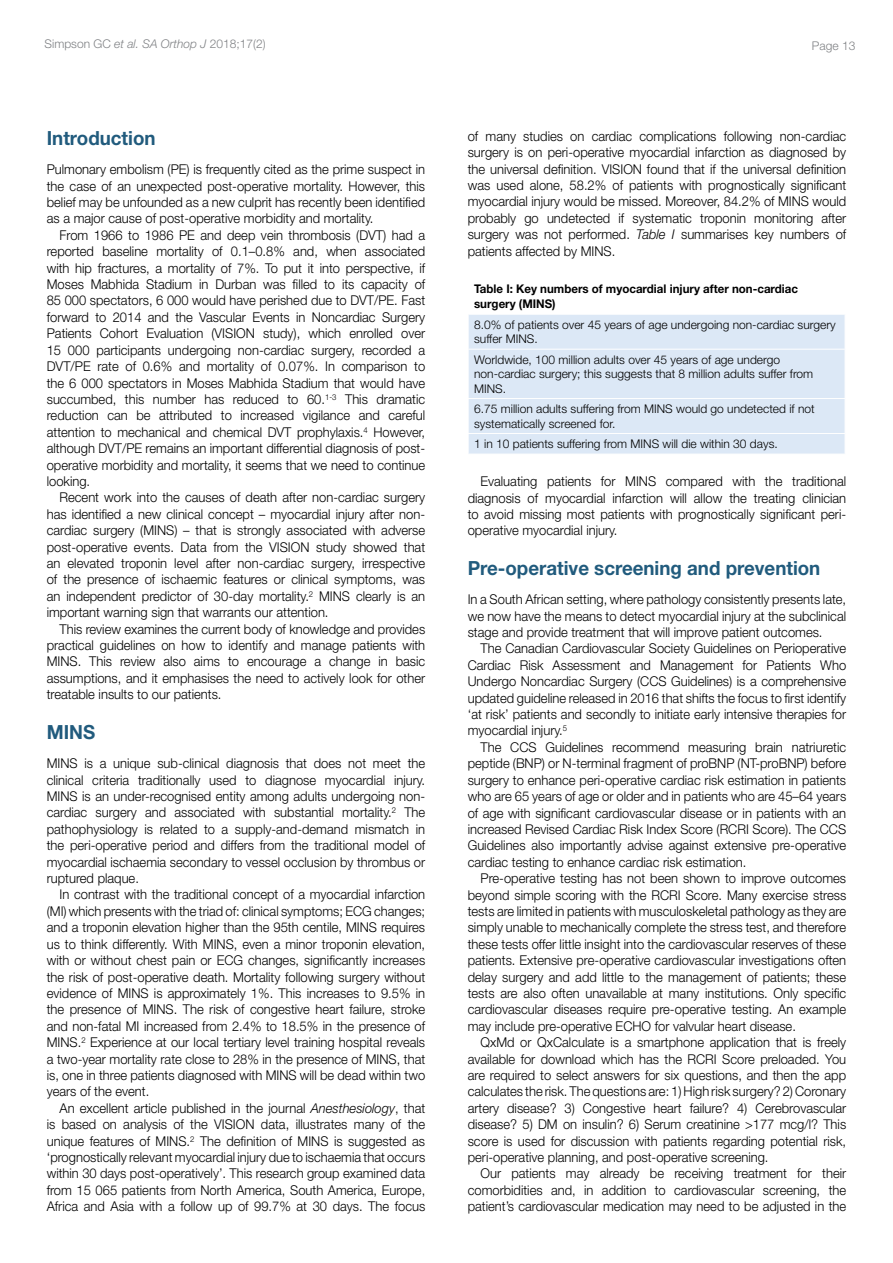
<style>
.page{position:relative;width:893px;height:1263px;background:#fff}
.page>*{position:absolute;margin:0;border:0;box-sizing:border-box;transform-origin:0 0}
.t1{font:700 19.5px "Helvetica Neue LT Std";color:#215b7d;scale:.96 1}
.t2{font:300 13.5px/16.4px "Helvetica Neue LT Std";color:#000;text-align:justify;scale:.96 1}
.t3{font:300 12px/14.4px "Helvetica Neue LT Std";color:#000}
.t4{font:700 12px/15px "Helvetica Neue LT Std";color:#000;scale:.96 1}
.t5{font:300 12px "Helvetica Neue LT Std";color:#808285}
.s1{font-style:italic}
</style>
<div class="page">
<div style="left:469px;top:315px;width:376px;height:139px;background:#dce8f6"></div>
<hr style="left:468px;top:349px;width:377px;height:1px;background:#fff">
<hr style="left:468px;top:398px;width:377px;height:1px;background:#fff">
<hr style="left:468px;top:433px;width:377px;height:1px;background:#fff">
<svg style="left:468px;top:434px;width:1px;height:20px"></svg>
<p class="t5" style="left:45px;top:37px;width:222px">Simpson GC <span class="s1">et al. SA Orthop J</span> 2018;17(2)</p>
<p class="t5" style="left:812px;top:38px;width:45px">Page 13</p>
<h1 class="t1" style="left:47px;top:126px;width:115px">Introduction</h1>
<p class="t2" style="left:47px;top:161px;width:396px">Pulmonary embolism (PE) is frequently cited as the prime suspect in the case of an unexpected post-operative mortality. However, this belief may be unfounded as a new culprit has recently been identified as a major cause of post-operative morbidity and mortality.</p>
<p class="t2" style="left:47px;top:227px;width:396px;text-indent:13px">From 1966 to 1986 PE and deep vein thrombosis (DVT) had a reported baseline mortality of 0.1–0.8% and, when associated with hip fractures, a mortality of 7%. To put it into perspective, if Moses Mabhida Stadium in Durban was filled to its capacity of 85 000 spectators, 6 000 would have perished due to DVT/PE. Fast forward to 2014 and the Vascular Events in Noncardiac Surgery Patients Cohort Evaluation (VISION study), which enrolled over 15 000 participants undergoing non-cardiac surgery, recorded a DVT/PE rate of 0.6% and mortality of 0.07%. In comparison to the 6 000 spectators in Moses Mabhida Stadium that would have succumbed, this number has reduced to 60.<sup>1-3</sup> This dramatic reduction can be attributed to increased vigilance and careful attention to mechanical and chemical DVT prophylaxis.<sup>4</sup> However, although DVT/PE remains an important differential diagnosis of post&shy;operative morbidity and mortality, it seems that we need to continue looking.</p>
<p class="t2" style="left:47px;top:489px;width:396px;text-indent:13px">Recent work into the causes of death after non-cardiac surgery has identified a new clinical concept – myocardial injury after non&shy;cardiac surgery (MINS) – that is strongly associated with adverse post-operative events. Data from the VISION study showed that an elevated troponin level after non-cardiac surgery, irrespective of the presence of ischaemic features or clinical symptoms, was an independent predictor of 30-day mortality.<sup>2</sup> MINS clearly is an important warning sign that warrants our attention.</p>
<p class="t2" style="left:47px;top:620px;width:396px;text-indent:13px">This review examines the current body of knowledge and provides practical guidelines on how to identify and manage patients with MINS. This review also aims to encourage a change in basic assumptions, and it emphasises the need to actively look for other treatable insults to our patients.</p>
<h1 class="t1" style="left:47px;top:720px;width:52px">MINS</h1>
<p class="t2" style="left:47px;top:755px;width:396px">MINS is a unique sub-clinical diagnosis that does not meet the clinical criteria traditionally used to diagnose myocardial injury.<br>MINS is an under-recognised entity among adults undergoing non&shy;cardiac surgery and associated with substantial mortality.<sup>2</sup> The pathophysiology is related to a supply-and-demand mismatch in the peri-operative period and differs from the traditional model of myocardial ischaemia secondary to vessel occlusion by thrombus or ruptured plaque.</p>
<p class="t2" style="left:47px;top:886px;width:396px;text-indent:13px">In contrast with the traditional concept of a myocardial infarction (MI) which presents with the triad of: clinical symptoms; ECG changes; and a troponin elevation higher than the 95th centile, MINS requires us to think differently. With MINS, even a minor troponin elevation, with or without chest pain or ECG changes, significantly increases the risk of post-operative death. Mortality following surgery without evidence of MINS is approximately 1%. This increases to 9.5% in the presence of MINS. The risk of congestive heart failure, stroke and non-fatal MI increased from 2.4% to 18.5% in the presence of MINS.<sup>2</sup> Experience at our local tertiary level training hospital reveals a two-year mortality rate close to 28% in the presence of MINS, that is, one in three patients diagnosed with MINS will be dead within two years of the event.</p>
<p class="t2" style="left:47px;top:1099px;width:396px;text-indent:13px">An excellent article published in the journal <span class="s1">Anesthesiology</span>, that is based on analysis of the VISION data, illustrates many of the unique features of MINS.<sup>2</sup> The definition of MINS is suggested as ‘prognostically relevant myocardial injury due to ischaemia that occurs within 30 days post-operatively’. This research group examined data from 15 065 patients from North America, South America, Europe, Africa and Asia with a follow up of 99.7% at 30 days. The focus</p>
<p class="t2" style="left:468px;top:127px;width:396px">of many studies on cardiac complications following non-cardiac surgery is on peri-operative myocardial infarction as diagnosed by the universal definition. VISION found that if the universal definition was used alone, 58.2% of patients with prognostically significant myocardial injury would be missed. Moreover, 84.2% of MINS would probably go undetected if systematic troponin monitoring after surgery was not performed. <span class="s1">Table I</span> summarises key numbers of patients affected by MINS.</p>
<p class="t4" style="left:474px;top:281px;width:339px">Table I: Key numbers of myocardial injury after non-cardiac surgery (MINS)</p>
<p class="t3" style="left:474px;top:317px;width:363px">8.0% of patients over 45 years of age undergoing non-cardiac surgery suffer MINS.</p>
<p class="t3" style="left:474px;top:352px;width:341px">Worldwide, 100 million adults over 45 years of age undergo non-cardiac surgery; this suggests that 8 million adults suffer from<br>MINS.</p>
<p class="t3" style="left:474px;top:401px;width:342px">6.75 million adults suffering from MINS would go undetected if not systematically screened for.</p>
<p class="t3" style="left:474px;top:436px;width:305px">1 in 10 patients suffering from MINS will die within 30 days.</p>
<p class="t2" style="left:468px;top:473px;width:396px;text-indent:13px">Evaluating patients for MINS compared with the traditional diagnosis of myocardial infarction will allow the treating clinician to avoid missing most patients with prognostically significant peri&shy;operative myocardial injury.</p>
<h1 class="t1" style="left:468px;top:556px;width:369px">Pre-operative screening and prevention</h1>
<p class="t2" style="left:468px;top:591px;width:396px">In a South African setting, where pathology consistently presents late, we now have the means to detect myocardial injury at the subclinical stage and provide treatment that will improve patient outcomes.</p>
<p class="t2" style="left:468px;top:640px;width:396px;text-indent:13px">The Canadian Cardiovascular Society Guidelines on Perioperative Cardiac Risk Assessment and Management for Patients Who Undergo Noncardiac Surgery (CCS Guidelines) is a comprehensive updated guideline released in 2016 that shifts the focus to first identify ‘at risk’ patients and secondly to initiate early intensive therapies for myocardial injury.<sup>5</sup></p>
<p class="t2" style="left:468px;top:739px;width:396px;text-indent:13px">The CCS Guidelines recommend measuring brain natriuretic peptide (BNP) or N-terminal fragment of proBNP (NT-proBNP) before surgery to enhance peri-operative cardiac risk estimation in patients who are 65 years of age or older and in patients who are 45–64 years of age with significant cardiovascular disease or in patients with an increased Revised Cardiac Risk Index Score (RCRI Score). The CCS Guidelines also importantly advise against extensive pre-operative cardiac testing to enhance cardiac risk estimation.</p>
<p class="t2" style="left:468px;top:870px;width:396px;text-indent:13px">Pre-operative testing has not been shown to improve outcomes beyond simple scoring with the RCRI Score. Many exercise stress tests are limited in patients with musculoskeletal pathology as they are simply unable to mechanically complete the stress test, and therefore these tests offer little insight into the cardiovascular reserves of these patients. Extensive pre-operative cardiovascular investigations often delay surgery and add little to the management of patients; these tests are also often unavailable at many institutions. Only specific cardiovascular diseases require pre-operative testing. An example may include pre-operative ECHO for valvular heart disease.</p>
<p class="t2" style="left:468px;top:1034px;width:396px;text-indent:13px">QxMd or QxCalculate is a smartphone application that is freely available for download which has the RCRI Score preloaded. You are required to select answers for six questions, and then the app calculates the risk. The questions are: 1) High risk surgery? 2) Coronary artery disease? 3) Congestive heart failure? 4) Cerebrovascular disease? 5) DM on insulin? 6) Serum creatinine &gt;177 mcg/l? This score is used for discussion with patients regarding potential risk, peri-operative planning, and post-operative screening.</p>
<p class="t2" style="left:468px;top:1165px;width:396px;text-indent:13px">Our patients may already be receiving treatment for their comorbidities and, in addition to cardiovascular screening, the patient’s cardiovascular medication may need to be adjusted in the</p>
</div>
